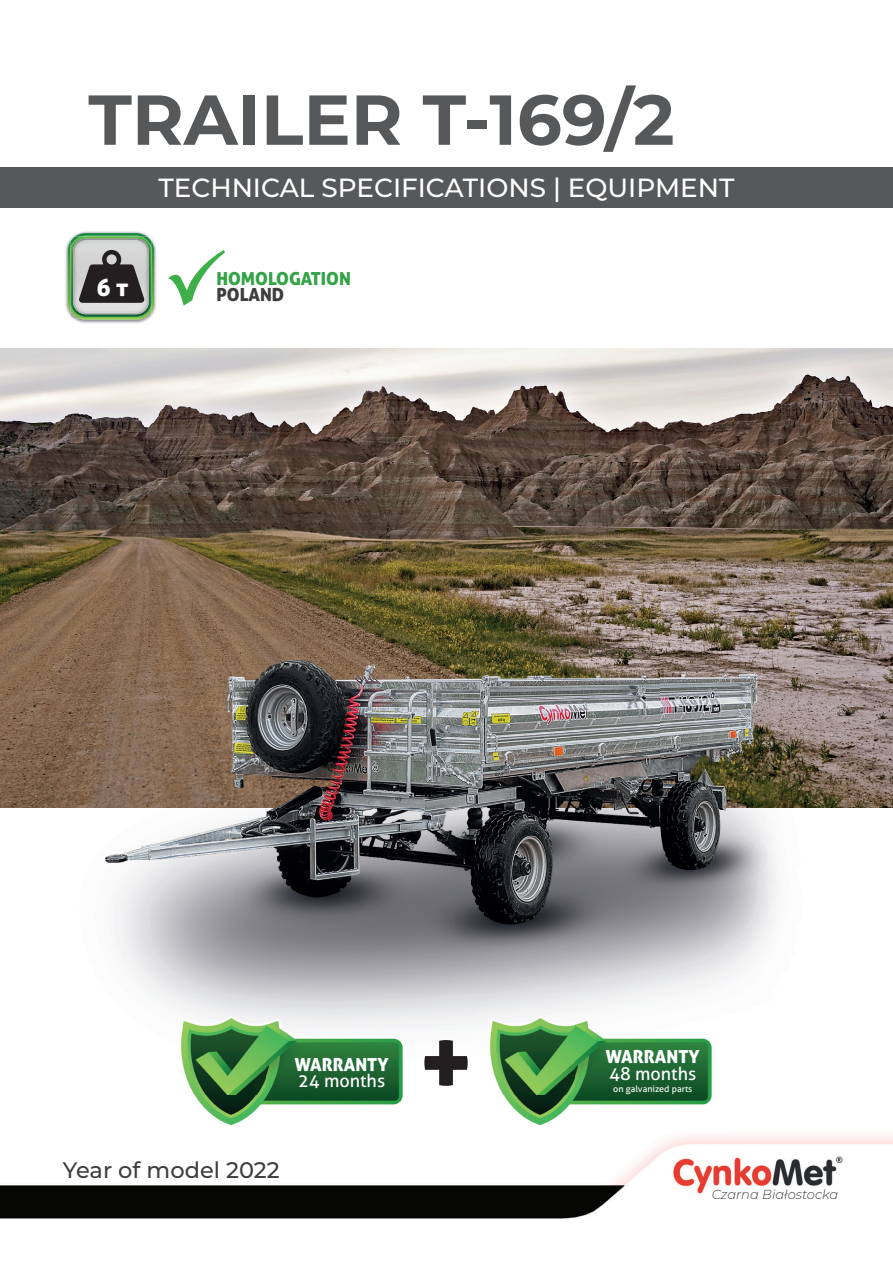
<style>
.page{position:relative;width:893px;height:1263px;background:#fff}
.page>*{position:absolute;margin:0;border:0;box-sizing:border-box;transform-origin:0 0}
.t1{font:96px "Aller Display";color:#231f20}
.t2{font:700 70.5px "Montserrat";color:#57585a}
.t3{font:500 26.25px "Montserrat";color:#fff}
.t4{font:24px "Aller Display";color:#fff}
.t5{font:500 22.5px "Montserrat";color:#3e3e3f}
.t6{font:18px "Aller Display";color:#fff}
.t7{font:18px "Aller";color:#fff}
.t8{font:18px "Aller Display";color:#34a347}
.t9{font:18px "Aller Display";color:#3e3e3f}
.t10{font:italic 300 13.05px "Montserrat";color:#3e3e3f}
.t11{font:9px "Aller";color:#fff}
</style>
<div class="page">
<img style="left:0;top:1135px;width:893px;height:84px">
<img style="left:0;top:348px;width:893px;height:460px">
<div style="left:0;top:167px;width:893px;height:40px;background:#57585a"></div>
<svg style="left:168px;top:250px;width:57px;height:56px"></svg>
<img style="left:48px;top:348px;width:612px;height:645px">
<img style="left:660px;top:348px;width:153px;height:649px">
<img style="left:65px;top:231px;width:92px;height:93px">
<img style="left:70px;top:237px;width:82px;height:80px">
<img style="left:73px;top:238px;width:76px;height:76px">
<img style="left:75px;top:303px;width:72px;height:9px">
<svg style="left:68px;top:233px;width:79px;height:70px;background:#778177"></svg>
<img style="left:166px;top:1011px;width:252px;height:115px">
<img style="left:475px;top:1011px;width:237px;height:115px">
<h2 class="t2" style="left:88px;top:69px;width:588px">TRAILER T-169/2</h2>
<p class="t3" style="left:158px;top:169px;width:578px">TECHNICAL SPECIFICATIONS | EQUIPMENT</p>
<p class="t8" style="left:216px;top:267px;width:136px">HOMOLOGATION</p>
<p class="t4" style="left:96px;top:272px;width:33px">6 t</p>
<p class="t9" style="left:216px;top:283px;width:69px">POLAND</p>
<p class="t6" style="left:295px;top:1053px;width:95px">WARRANTY</p>
<p class="t7" style="left:298px;top:1070px;width:89px">24 months</p>
<p class="t5" style="left:63px;top:1154px;width:218px">Year of model 2022</p>
<h1 class="t1" style="left:418px;top:1001px;width:57px">+</h1>
<p class="t6" style="left:606px;top:1045px;width:95px">WARRANTY</p>
<p class="t7" style="left:609px;top:1062px;width:89px">48 months</p>
<p class="t11" style="left:613px;top:1083px;width:81px">on galvanized parts</p>
<p class="t10" style="left:712px;top:1186px;width:128px">Czarna Białostocka</p>
</div>
